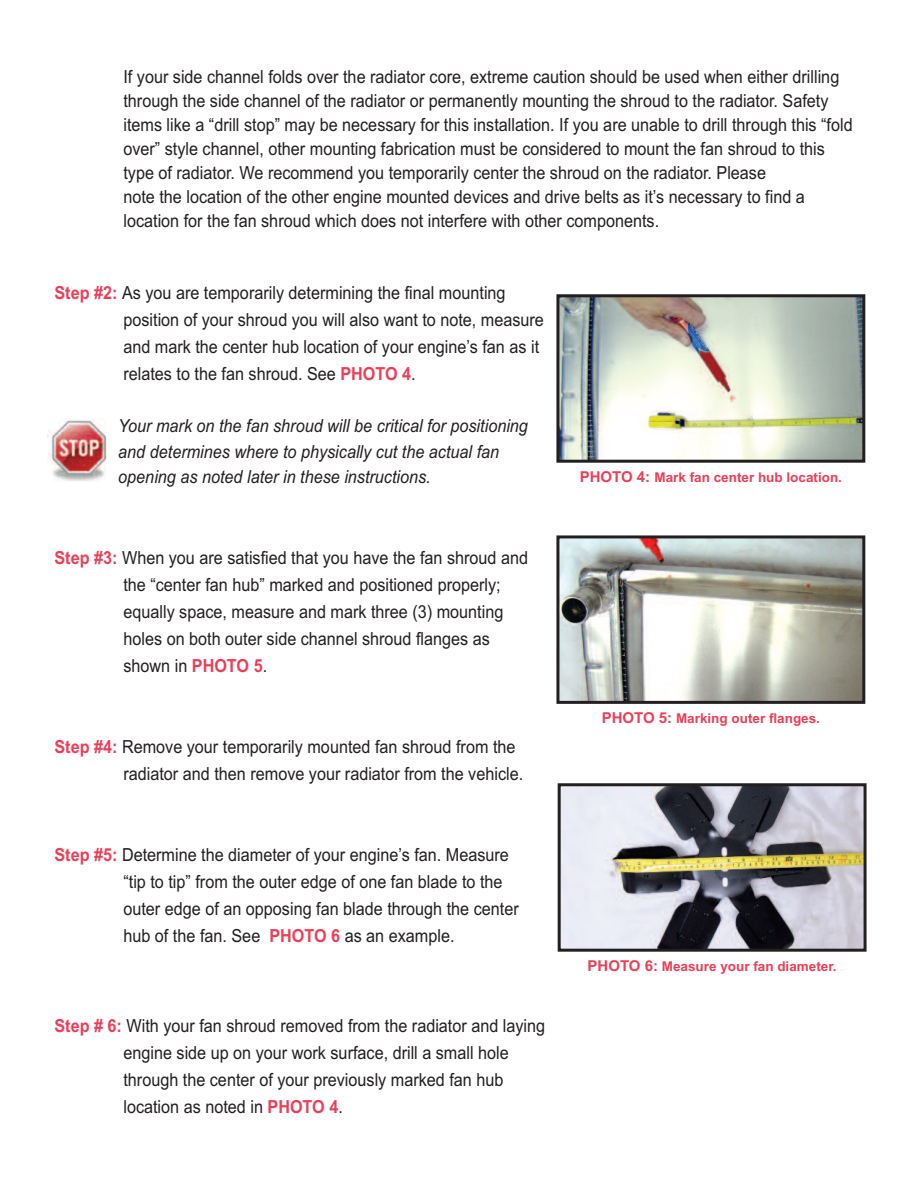
<style>
.page{position:relative;width:918px;height:1188px;background:#fff}
.page>*{position:absolute;margin:0;border:0;box-sizing:border-box;transform-origin:0 0}
.t1{font:18px/27px "Arial";color:#231f20;scale:.9 1}
.t2{font:italic 18px/25.5px "Arial";color:#231f20;scale:.9 1}
.t3{font:700 13.5px "Arial";color:#ee3d56}
.s1{font-weight:700;color:#ee3d56}
.s2{font-size:15px}
</style>
<div class="page">
<img style="left:560px;top:298px;width:301px;height:161px">
<div style="left:556px;top:294px;width:309px;height:169px;border:3px solid #231f20"></div>
<img style="left:560px;top:539px;width:301px;height:161px">
<div style="left:556px;top:535px;width:309px;height:169px;border:3px solid #231f20"></div>
<img style="left:562px;top:787px;width:301px;height:161px">
<div style="left:558px;top:783px;width:309px;height:169px;border:3px solid #231f20"></div>
<img style="left:47px;top:419px;width:60px;height:63px">
<p class="t1" style="left:123px;top:65px;width:812px;line-height:24px">If your side channel folds over the radiator core, extreme caution should be used when either drilling through the side channel of the radiator or permanently mounting the shroud to the radiator. Safety items like a “drill stop” may be necessary for this installation. If you are unable to drill through this “fold over” style channel, other mounting fabrication must be considered to mount the fan shroud to this type of radiator. We recommend you temporarily center the shroud on the radiator. Please<br>note the location of the other engine mounted devices and drive belts as it’s necessary to find a location for the fan shroud which does not interfere with other components.</p>
<p class="t1" style="left:123px;top:279px;width:469px;text-indent:-69px"><span class="s1">Step #2:</span> As you are temporarily determining the final mounting position of your shroud you will also want to note, measure and mark the center hub location of your engine’s fan as it relates to the fan shroud. See <span class="s1">PHOTO 4</span>.</p>
<p class="t2" style="left:118px;top:413px;width:457px">Your mark on the fan shroud will be critical for positioning and determines where to physically cut the actual fan opening as noted later in these instructions.</p>
<p class="t1" style="left:123px;top:545px;width:451px;text-indent:-69px"><span class="s1">Step #3:</span> When you are satisfied that you have the fan shroud and the “center fan hub” marked and positioned properly; equally space, measure and mark three (3) mounting holes on both outer side channel shroud flanges as shown in <span class="s1">PHOTO 5</span>.</p>
<p class="t1" style="left:123px;top:734px;width:446px;text-indent:-69px"><span class="s1">Step #4:</span> Remove your temporarily mounted fan shroud from the radiator and then remove your radiator from the vehicle.</p>
<p class="t1" style="left:123px;top:842px;width:441px;text-indent:-69px"><span class="s1">Step #5:</span> Determine the diameter of your engine’s fan. Measure “tip to tip” from the outer edge of one fan blade to the outer edge of an opposing fan blade through the center hub of the fan. See <span class="s1">PHOTO 6</span> as an example.</p>
<p class="t1" style="left:123px;top:1013px;width:470px;text-indent:-69px"><span class="s1">Step # 6:</span> With your fan shroud removed from the radiator and laying engine side up on your work surface, drill a small hole through the center of your previously marked fan hub location as noted in <span class="s1">PHOTO 4</span>.</p>
<p class="t3" style="left:580px;top:470px;width:264px"><span class="s2">PHOTO 4:</span> Mark fan center hub location.</p>
<p class="t3" style="left:602px;top:711px;width:220px"><span class="s2">PHOTO 5:</span> Marking outer flanges.</p>
<p class="t3" style="left:588px;top:959px;width:251px"><span class="s2">PHOTO 6:</span> Measure your fan diameter.</p>
</div>
